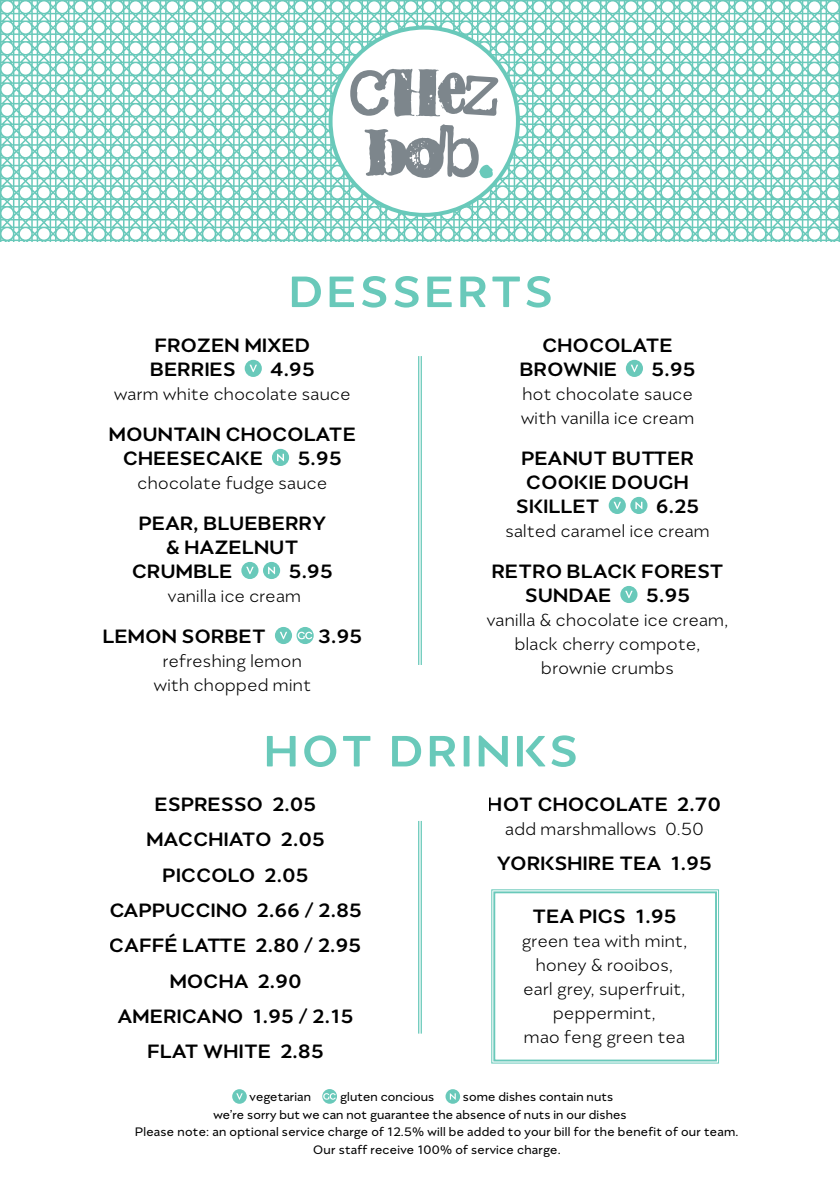
<style>
.page{position:relative;width:840px;height:1191px;background:#fff}
.page>*{position:absolute;margin:0;border:0;box-sizing:border-box;transform-origin:0 0}
.t1{font:500 50px "Migrena Grotesque";letter-spacing:.08em;color:#69c9ba}
.t2{font:500 22px/35.4px "Migrena Grotesque";letter-spacing:.02em;color:#000}
.t3{font:300 20px/24px "Migrena Grotesque";letter-spacing:.02em;color:#000;text-align:center}
.t4{font:14px/18px "Migrena Grotesque";letter-spacing:.01em;color:#000}
</style>
<div class="page">
<div style="left:232px;top:1089px;width:15px;height:14px;background:#69c9ba;border-radius:50%"></div>
<svg style="left:236px;top:1093px;width:6px;height:6px"></svg>
<svg style="left:322px;top:1089px;width:15px;height:14px"></svg>
<svg style="left:323px;top:1093px;width:12px;height:6px"></svg>
<div style="left:445px;top:1089px;width:15px;height:14px;background:#69c9ba;border-radius:50%"></div>
<svg style="left:449px;top:1093px;width:6px;height:6px"></svg>
<svg style="left:0;top:0;width:839px;height:76px"></svg>
<svg style="left:0;top:76px;width:839px;height:62px"></svg>
<svg style="left:0;top:138px;width:839px;height:62px"></svg>
<svg style="left:0;top:200px;width:839px;height:41px"></svg>
<div style="left:330px;top:28px;width:187px;height:187px;background:#fff;border-radius:50%"></div>
<div style="left:328px;top:26px;width:191px;height:191px;border:4px solid #69c9ba;border-radius:50%"></div>
<svg style="left:364px;top:124px;width:129px;height:54px"></svg>
<svg style="left:350px;top:68px;width:148px;height:49px"></svg>
<div style="left:244px;top:360px;width:18px;height:17px;background:#69c9ba;border-radius:50%"></div>
<svg style="left:249px;top:365px;width:8px;height:7px"></svg>
<div style="left:272px;top:449px;width:17px;height:17px;background:#69c9ba;border-radius:50%"></div>
<svg style="left:277px;top:453px;width:7px;height:8px"></svg>
<div style="left:241px;top:562px;width:17px;height:17px;background:#69c9ba;border-radius:50%"></div>
<svg style="left:246px;top:567px;width:7px;height:7px"></svg>
<div style="left:263px;top:562px;width:17px;height:17px;background:#69c9ba;border-radius:50%"></div>
<svg style="left:268px;top:567px;width:7px;height:7px"></svg>
<div style="left:275px;top:627px;width:17px;height:17px;background:#69c9ba;border-radius:50%"></div>
<svg style="left:280px;top:632px;width:7px;height:7px"></svg>
<svg style="left:296px;top:627px;width:17px;height:17px"></svg>
<svg style="left:297px;top:631px;width:15px;height:8px"></svg>
<div style="left:625px;top:360px;width:17px;height:17px;background:#69c9ba;border-radius:50%"></div>
<svg style="left:631px;top:365px;width:6px;height:7px"></svg>
<div style="left:608px;top:497px;width:17px;height:17px;background:#69c9ba;border-radius:50%"></div>
<svg style="left:613px;top:502px;width:7px;height:7px"></svg>
<div style="left:630px;top:497px;width:17px;height:17px;background:#69c9ba;border-radius:50%"></div>
<svg style="left:635px;top:501px;width:7px;height:8px"></svg>
<div style="left:620px;top:586px;width:17px;height:17px;background:#69c9ba;border-radius:50%"></div>
<svg style="left:625px;top:591px;width:7px;height:7px"></svg>
<svg style="left:491px;top:889px;width:227px;height:174px"></svg>
<div style="left:493px;top:891px;width:223px;height:170px;border:2px solid #69c9ba"></div>
<hr style="left:418px;top:356px;width:1px;height:309px;background:#69c9ba">
<hr style="left:420px;top:356px;width:1px;height:309px;background:#69c9ba">
<hr style="left:418px;top:821px;width:1px;height:212px;background:#69c9ba">
<hr style="left:420px;top:821px;width:1px;height:212px;background:#69c9ba">
<h1 class="t1" style="left:289px;top:262px;width:265px">DESSERTS</h1>
<p class="t2" style="left:150px;top:333px;width:161px;line-height:24px">FROZEN MIXED<br>BERRIES</p>
<p class="t2" style="left:519px;top:333px;width:154px;line-height:24px;text-indent:23px">CHOCOLATE<br>BROWNIE</p>
<p class="t2" style="left:270px;top:351px;width:46px">4.95</p>
<p class="t3" style="left:114px;top:381px;width:238px">warm white chocolate sauce</p>
<p class="t2" style="left:123px;top:422px;width:234px;line-height:24px;text-indent:-14px">MOUNTAIN CHOCOLATE<br>CHEESECAKE</p>
<p class="t2" style="left:651px;top:351px;width:45px">5.95</p>
<p class="t3" style="left:520px;top:381px;width:174px;text-align:left">hot chocolate sauce with vanilla ice cream</p>
<p class="t2" style="left:521px;top:440px;width:174px">PEANUT BUTTER</p>
<p class="t2" style="left:526px;top:464px;width:164px">COOKIE DOUGH</p>
<p class="t2" style="left:516px;top:488px;width:85px">SKILLET</p>
<p class="t2" style="left:655px;top:488px;width:45px">6.25</p>
<p class="t3" style="left:505px;top:518px;width:206px">salted caramel ice cream</p>
<p class="t2" style="left:525px;top:559px;width:200px;line-height:24px;text-indent:-34px">RETRO BLACK FOREST<br>SUNDAE</p>
<p class="t2" style="left:297px;top:440px;width:45px">5.95</p>
<p class="t3" style="left:137px;top:470px;width:191px">chocolate fudge sauce</p>
<p class="t2" style="left:139px;top:505px;width:188px">PEAR, BLUEBERRY</p>
<p class="t2" style="left:166px;top:529px;width:134px">&amp; HAZELNUT</p>
<p class="t2" style="left:132px;top:553px;width:102px">CRUMBLE</p>
<p class="t2" style="left:288px;top:553px;width:45px">5.95</p>
<p class="t3" style="left:168px;top:583px;width:134px">vanilla ice cream</p>
<p class="t2" style="left:103px;top:618px;width:164px">LEMON SORBET</p>
<p class="t2" style="left:318px;top:618px;width:45px">3.95</p>
<p class="t3" style="left:154px;top:648px;width:159px">refreshing lemon with chopped mint</p>
<p class="t2" style="left:645px;top:577px;width:45px">5.95</p>
<p class="t3" style="left:486px;top:607px;width:243px">vanilla &amp; chocolate ice cream, black cherry compote, brownie crumbs</p>
<h1 class="t1" style="left:264px;top:721px;width:315px">HOT DRINKS</h1>
<p class="t2" style="left:109px;top:786px;width:254px;text-align:center">ESPRESSO 2.05<br>MACCHIATO 2.05<br>PICCOLO 2.05<br>CAPPUCCINO 2.66 / 2.85<br>CAFFÉ LATTE 2.80 / 2.95<br>MOCHA 2.90<br>AMERICANO 1.95 / 2.15<br>FLAT WHITE 2.85</p>
<p class="t2" style="left:487px;top:786px;width:234px">HOT CHOCOLATE 2.70</p>
<p class="t3" style="left:505px;top:816px;width:200px">add marshmallows 0.50</p>
<p class="t2" style="left:496px;top:845px;width:216px">YORKSHIRE TEA 1.95</p>
<p class="t2" style="left:532px;top:898px;width:145px">TEA PIGS 1.95</p>
<p class="t3" style="left:521px;top:928px;width:167px">green tea with mint, honey &amp; rooibos, earl grey, superfruit, peppermint,<br>mao feng green tea</p>
<p class="t4" style="left:213px;top:1087px;width:414px;text-indent:249px">some dishes contain nuts we’re sorry but we can not guarantee the absence of nuts in our dishes</p>
<p class="t4" style="left:249px;top:1087px;width:63px">vegetarian</p>
<p class="t4" style="left:340px;top:1087px;width:96px">gluten concious</p>
<p class="t4" style="left:135px;top:1122px;width:604px;text-align:center">Please note: an optional service charge of 12.5% will be added to your bill for the benefit of our team.<br>Our staff receive 100% of service charge.</p>
</div>
